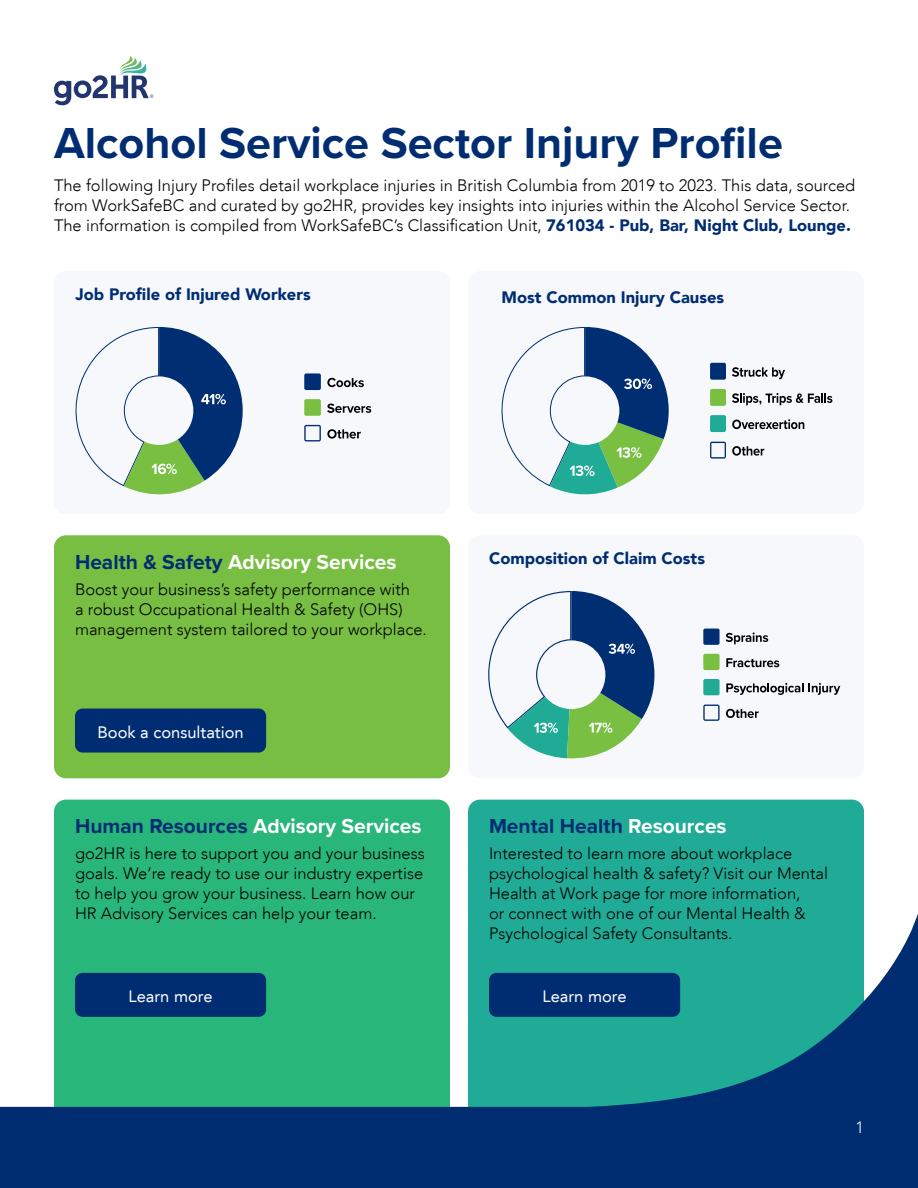
<style>
.page{position:relative;width:918px;height:1188px;background:#fff}
.page>*{position:absolute;margin:0;border:0;box-sizing:border-box;transform-origin:0 0}
.t1{font:700 45px "Proxima Nova";color:#002d72}
.t2{font:700 21px "Proxima Nova";color:#fff}
.t3{font:700 21px "Proxima Nova";color:#002d72}
.t4{font:300 16.5px/19.8px "Avenir LT";color:#000}
.t5{font:900 16.5px "Avenir LT";color:#002d72}
.t6{font:16.5px "Avenir LT";color:#fff}
.t7{font:300 16.5px "Avenir LT";color:#fff}
.t8{font:600 8.1px "Proxima Nova";color:#336}
.s1{font-weight:900;color:#002d72}
.s2{color:#002d72}
.s3{color:#fff}
</style>
<div class="page">
<div style="left:54px;top:535px;width:396px;height:243px;background:#78be43;border-radius:12px"></div>
<div style="left:54px;top:800px;width:396px;height:366px;background:#28b67a;border-radius:12px"></div>
<div style="left:468px;top:800px;width:396px;height:380px;background:#1fab96;border-radius:12px"></div>
<svg style="left:0;top:913px;width:918px;height:275px"></svg>
<div style="left:54px;top:271px;width:396px;height:243px;background:#f7f8fc;border-radius:12px"></div>
<svg style="left:54px;top:56px;width:95px;height:49px"></svg>
<div style="left:468px;top:271px;width:396px;height:243px;background:#f7f8fc;border-radius:12px"></div>
<div style="left:75px;top:709px;width:191px;height:44px;background:#002d72;border-radius:8px"></div>
<div style="left:75px;top:973px;width:191px;height:44px;background:#002d72;border-radius:8px"></div>
<div style="left:468px;top:535px;width:396px;height:243px;background:#f7f8fc;border-radius:12px"></div>
<div style="left:304px;top:373px;width:17px;height:17px;background:#002e73;border-radius:2px"></div>
<svg style="left:327px;top:378px;width:37px;height:9px"></svg>
<div style="left:304px;top:399px;width:17px;height:17px;background:#78bf42;border-radius:2px"></div>
<svg style="left:327px;top:404px;width:44px;height:9px"></svg>
<svg style="left:304px;top:425px;width:17px;height:16px"></svg>
<svg style="left:327px;top:429px;width:34px;height:10px"></svg>
<svg style="left:501px;top:327px;width:168px;height:168px"></svg>
<svg style="left:710px;top:442px;width:16px;height:17px"></svg>
<svg style="left:732px;top:446px;width:32px;height:10px"></svg>
<div style="left:710px;top:363px;width:16px;height:17px;background:#002e73;border-radius:2px"></div>
<svg style="left:732px;top:367px;width:53px;height:12px"></svg>
<div style="left:710px;top:389px;width:16px;height:17px;background:#78bf42;border-radius:2px"></div>
<svg style="left:732px;top:393px;width:100px;height:12px"></svg>
<div style="left:710px;top:415px;width:16px;height:17px;background:#1fab96;border-radius:2px"></div>
<svg style="left:732px;top:419px;width:72px;height:10px"></svg>
<svg style="left:703px;top:705px;width:17px;height:16px"></svg>
<svg style="left:726px;top:709px;width:33px;height:9px"></svg>
<div style="left:703px;top:629px;width:17px;height:16px;background:#002e73;border-radius:2px"></div>
<svg style="left:726px;top:632px;width:42px;height:12px"></svg>
<div style="left:703px;top:654px;width:17px;height:16px;background:#78bf42;border-radius:2px"></div>
<svg style="left:726px;top:658px;width:53px;height:9px"></svg>
<div style="left:703px;top:679px;width:17px;height:16px;background:#1fab96;border-radius:2px"></div>
<svg style="left:726px;top:683px;width:114px;height:12px"></svg>
<svg style="left:488px;top:591px;width:166px;height:168px"></svg>
<svg style="left:75px;top:327px;width:168px;height:168px"></svg>
<p class="t8" style="left:150px;top:93px;width:5px">®</p>
<h1 class="t1" style="left:54px;top:109px;width:730px">Alcohol Service Sector Injury Profile</h1>
<p class="t4" style="left:54px;top:176px;width:803px">The following Injury Profiles detail workplace injuries in British Columbia from 2019 to 2023. This data, sourced from WorkSafeBC and curated by go2HR, provides key insights into injuries within the Alcohol Service Sector.<br>The information is compiled from WorkSafeBC’s Classification Unit, <span class="s1">761034 - Pub, Bar, Night Club, Lounge.</span></p>
<p class="t5" style="left:76px;top:284px;width:237px">Job Profile of Injured Workers</p>
<p class="t5" style="left:502px;top:287px;width:224px">Most Common Injury Causes</p>
<p class="t2" style="left:75px;top:546px;width:323px"><span class="s2">Health &amp; Safety</span> Advisory Services</p>
<p class="t4" style="left:75px;top:580px;width:353px">Boost your business’s safety performance with<br>a robust Occupational Health &amp; Safety (OHS) management system tailored to your workplace.</p>
<p class="t6" style="left:98px;top:722px;width:148px">Book a consultation</p>
<p class="t2" style="left:75px;top:810px;width:348px"><span class="s2">Human Resources</span> Advisory Services</p>
<p class="t4" style="left:75px;top:844px;width:351px">go2HR is here to support you and your business goals. We’re ready to use our industry expertise to help you grow your business. Learn how our HR Advisory Services can help your team.</p>
<p class="t6" style="left:129px;top:987px;width:86px">Learn more</p>
<p class="t5" style="left:489px;top:549px;width:217px">Composition of Claim Costs</p>
<p class="t3" style="left:489px;top:810px;width:239px">Mental Health <span class="s3">Resources</span></p>
<p class="t4" style="left:489px;top:844px;width:341px">Interested to learn more about workplace psychological health &amp; safety? Visit our Mental Health at Work page for more information,<br>or connect with one of our Mental Health &amp; Psychological Safety Consultants.</p>
<p class="t6" style="left:543px;top:987px;width:86px">Learn more</p>
<p class="t7" style="left:855px;top:1117px;width:10px">1</p>
</div>
